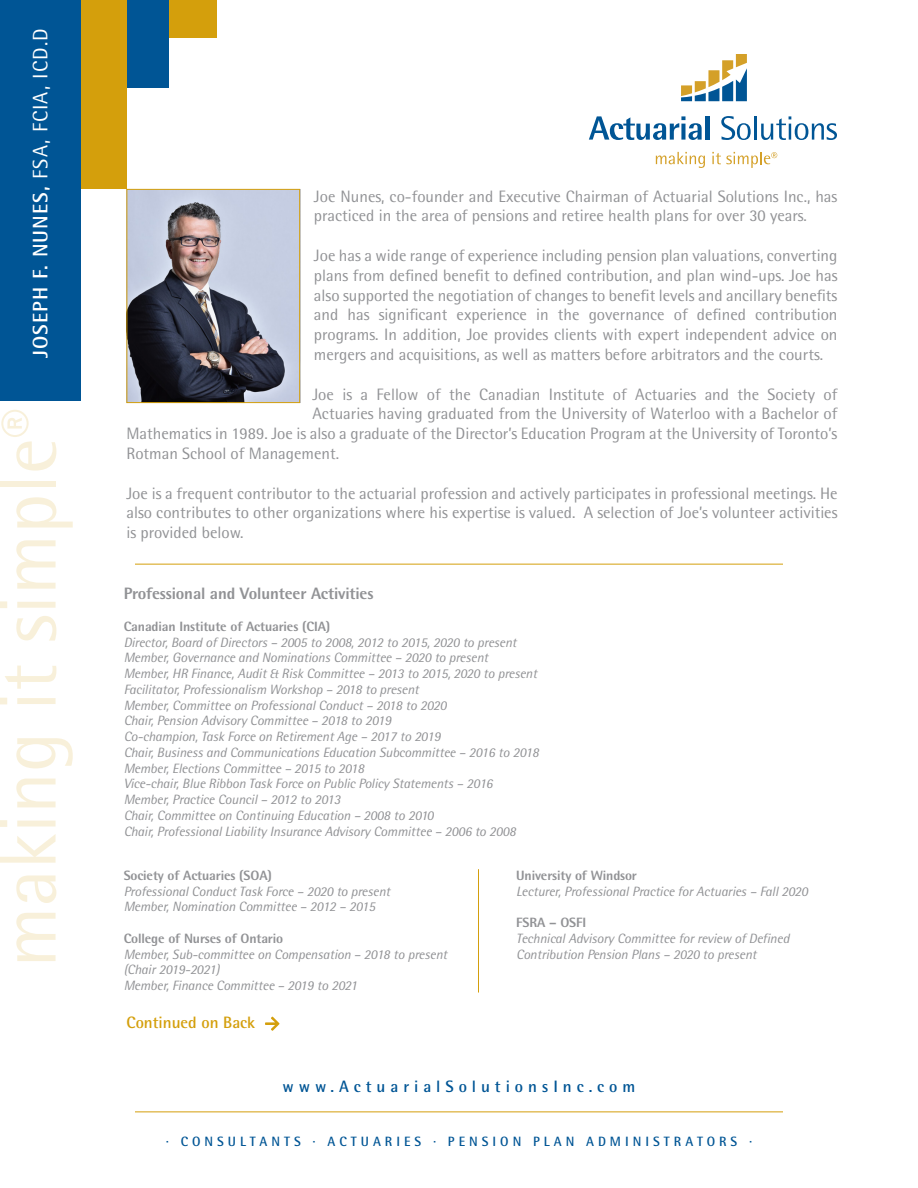
<style>
.page{position:relative;width:918px;height:1188px;background:#fff}
.page>*{position:absolute;margin:0;border:0;box-sizing:border-box;transform-origin:0 0}
.t1{font:700 21px "Rotis Semi Sans";letter-spacing:.05em;color:#fff}
.t2{font:16.5px/19.8px "Rotis Semi Sans";color:#919295;text-align:justify}
.t3{font:800 16.5px "Rotis Semi Sans";letter-spacing:-.01em;color:#919295}
.t4{font:700 16.5px "Rotis Semi Sans";letter-spacing:.3em;color:#005595}
.t5{font:700 16.5px "Rotis Semi Sans";color:#d49f0c}
.t6{font:italic 13.5px/15.8px "Rotis Semi Sans";letter-spacing:-.01em;color:#919295}
.t7{font:800 13.5px "Rotis Semi Sans";letter-spacing:-.01em;color:#919295}
.t8{font:700 13.5px "Rotis Semi Sans";letter-spacing:.3em;color:#005595}
.s1{font-weight:400}
</style>
<div class="page">
<div style="left:122px;top:0;width:95px;height:37px;background:#d49f0c"></div>
<div style="left:74px;top:0;width:95px;height:88px;background:#005595"></div>
<div style="left:32px;top:0;width:95px;height:189px;background:#d49f0c"></div>
<svg style="left:589px;top:116px;width:113px;height:24px"></svg>
<hr style="left:705px;top:116px;width:4px;height:24px;background:#005595">
<svg style="left:721px;top:116px;width:30px;height:24px"></svg>
<hr style="left:754px;top:116px;width:3px;height:24px;background:#005595">
<svg style="left:761px;top:116px;width:76px;height:24px"></svg>
<svg style="left:681px;top:54px;width:66px;height:47px"></svg>
<svg style="left:656px;top:152px;width:49px;height:16px"></svg>
<svg style="left:712px;top:152px;width:65px;height:16px"></svg>
<img style="left:128px;top:191px;width:170px;height:210px">
<div style="left:126px;top:189px;width:174px;height:214px;border:1px solid #d49f0c"></div>
<svg style="left:16px;top:913px;width:40px;height:48px"></svg>
<svg style="left:16px;top:875px;width:40px;height:28px"></svg>
<svg style="left:0;top:834px;width:56px;height:29px"></svg>
<svg style="left:0;top:820px;width:56px;height:7px"></svg>
<svg style="left:16px;top:779px;width:40px;height:28px"></svg>
<svg style="left:16px;top:738px;width:57px;height:30px"></svg>
<svg style="left:0;top:698px;width:56px;height:6px"></svg>
<svg style="left:5px;top:666px;width:51px;height:23px"></svg>
<svg style="left:16px;top:616px;width:40px;height:25px"></svg>
<svg style="left:0;top:601px;width:56px;height:7px"></svg>
<svg style="left:16px;top:540px;width:40px;height:49px"></svg>
<svg style="left:16px;top:497px;width:57px;height:31px"></svg>
<div style="left:0;top:481px;width:56px;height:6px;background:#f8f0da"></div>
<svg style="left:1px;top:410px;width:55px;height:61px"></svg>
<div style="left:0;top:0;width:81px;height:401px;background:#005595"></div>
<hr style="left:135px;top:564px;width:648px;height:1px;background:#d49f0c">
<hr style="left:478px;top:869px;width:1px;height:124px;background:#d49f0c">
<hr style="left:135px;top:1112px;width:648px;height:1px;background:#d49f0c">
<svg style="left:265px;top:1017px;width:15px;height:14px"></svg>
<p class="t1" style="left:28px;top:358px;width:331px;rotate:-90deg">JOSEPH F. NUNES, <span class="s1">FSA, FCIA, ICD.D</span></p>
<p class="t2" style="left:314px;top:186px;width:525px">Joe Nunes, co-founder and Executive Chairman of Actuarial Solutions Inc., has practiced in the area of pensions and retiree health plans for over 30 years.</p>
<p class="t2" style="left:314px;top:245px;width:525px">Joe has a wide range of experience including pension plan valuations, converting plans from defined benefit to defined contribution, and plan wind-ups. Joe has also supported the negotiation of changes to benefit levels and ancillary benefits and has significant experience in the governance of defined contribution programs. In addition, Joe provides clients with expert independent advice on mergers and acquisitions, as well as matters before arbitrators and the courts.</p>
<p class="t2" style="left:312px;top:384px;width:527px">Joe is a Fellow of the Canadian Institute of Actuaries and the Society of</p>
<p class="t2" style="left:312px;top:404px;width:527px">Actuaries having graduated from the University of Waterloo with a Bachelor of</p>
<p class="t2" style="left:126px;top:424px;width:712px">Mathematics in 1989. Joe is also a graduate of the Director’s Education Program at the University of Toronto’s</p>
<p class="t2" style="left:126px;top:443px;width:214px">Rotman School of Management.</p>
<p class="t2" style="left:126px;top:483px;width:713px">Joe is a frequent contributor to the actuarial profession and actively participates in professional meetings. He also contributes to other organizations where his expertise is valued. A selection of Joe’s volunteer activities is provided below.</p>
<p class="t3" style="left:124px;top:583px;width:251px">Professional and Volunteer Activities</p>
<p class="t7" style="left:124px;top:618px;width:208px">Canadian Institute of Actuaries (CIA)</p>
<p class="t6" style="left:124px;top:634px;width:395px">Director, Board of Directors – 2005 to 2008, 2012 to 2015, 2020 to present</p>
<p class="t6" style="left:124px;top:650px;width:366px">Member, Governance and Nominations Committee – 2020 to present</p>
<p class="t6" style="left:124px;top:665px;width:415px">Member, HR Finance, Audit &amp; Risk Committee – 2013 to 2015, 2020 to present</p>
<p class="t6" style="left:124px;top:681px;width:297px">Facilitator, Professionalism Workshop – 2018 to present</p>
<p class="t6" style="left:124px;top:697px;width:324px">Member, Committee on Professional Conduct – 2018 to 2020</p>
<p class="t6" style="left:124px;top:713px;width:269px">Chair, Pension Advisory Committee – 2018 to 2019</p>
<p class="t6" style="left:124px;top:728px;width:318px">Co-champion, Task Force on Retirement Age – 2017 to 2019</p>
<p class="t6" style="left:124px;top:744px;width:417px">Chair, Business and Communications Education Subcommittee – 2016 to 2018</p>
<p class="t6" style="left:124px;top:760px;width:242px">Member, Elections Committee – 2015 to 2018</p>
<p class="t6" style="left:124px;top:776px;width:371px">Vice-chair, Blue Ribbon Task Force on Public Policy Statements – 2016</p>
<p class="t6" style="left:124px;top:791px;width:218px">Member, Practice Council – 2012 to 2013</p>
<p class="t6" style="left:124px;top:807px;width:311px">Chair, Committee on Continuing Education – 2008 to 2010</p>
<p class="t6" style="left:124px;top:823px;width:394px">Chair, Professional Liability Insurance Advisory Committee – 2006 to 2008</p>
<p class="t7" style="left:124px;top:867px;width:150px">Society of Actuaries (SOA)</p>
<p class="t6" style="left:124px;top:883px;width:268px">Professional Conduct Task Force – 2020 to present</p>
<p class="t6" style="left:124px;top:899px;width:253px">Member, Nomination Committee – 2012 – 2015</p>
<p class="t7" style="left:124px;top:930px;width:161px">College of Nurses of Ontario</p>
<p class="t6" style="left:124px;top:946px;width:325px">Member, Sub-committee on Compensation – 2018 to present (Chair 2019-2021)</p>
<p class="t6" style="left:124px;top:977px;width:235px">Member, Finance Committee – 2019 to 2021</p>
<p class="t7" style="left:516px;top:867px;width:122px">University of Windsor</p>
<p class="t6" style="left:516px;top:883px;width:293px">Lecturer, Professional Practice for Actuaries – Fall 2020</p>
<p class="t7" style="left:516px;top:914px;width:71px">FSRA – OSFI</p>
<p class="t6" style="left:516px;top:930px;width:275px">Technical Advisory Committee for review of Defined</p>
<p class="t6" style="left:516px;top:946px;width:242px">Contribution Pension Plans – 2020 to present</p>
<p class="t5" style="left:126px;top:1012px;width:130px">Continued on Back</p>
<p class="t4" style="left:283px;top:1076px;width:354px">www.ActuarialSolutionsInc.com</p>
<p class="t8" style="left:166px;top:1133px;width:588px">· CONSULTANTS · ACTUARIES · PENSION PLAN ADMINISTRATORS ·</p>
</div>
